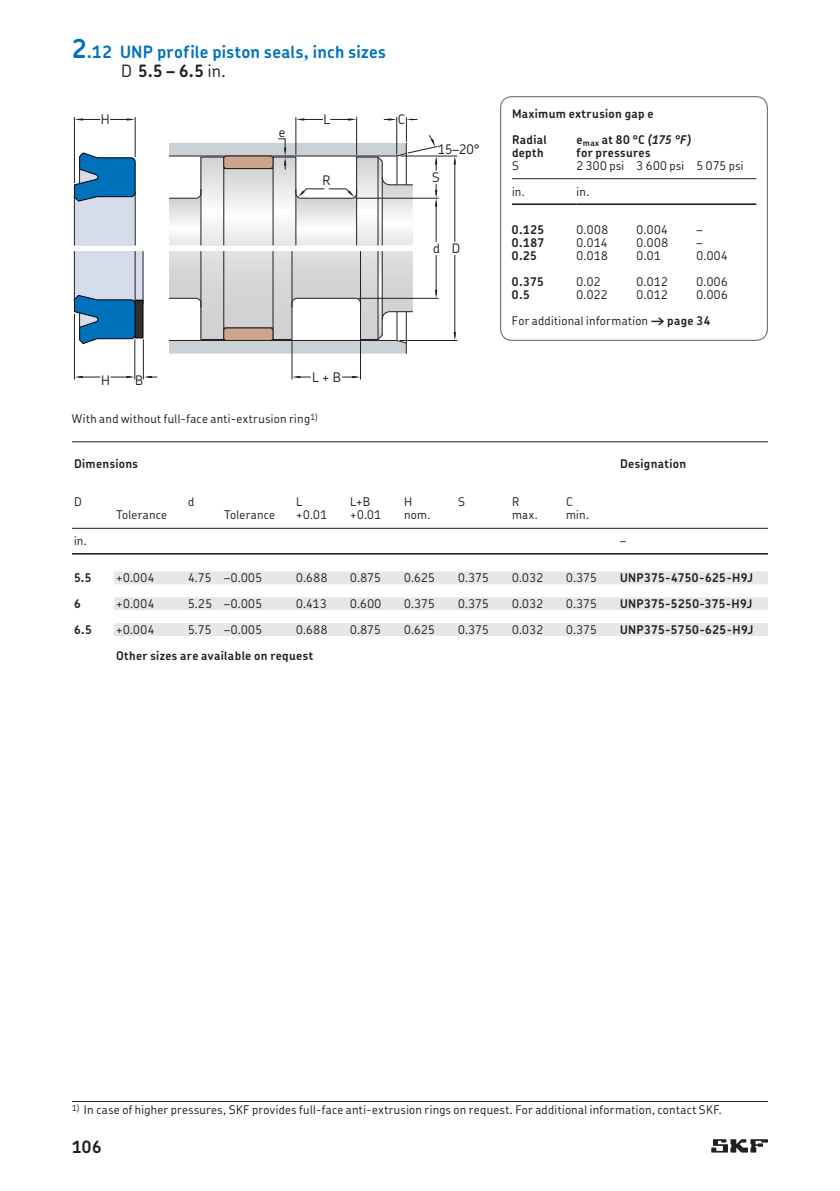
<style>
.page{position:relative;width:840px;height:1191px;background:#fff}
.page>*{position:absolute;margin:0;border:0;box-sizing:border-box;transform-origin:0 0}
.t1{font:700 17px/19.2px "SKF Chevin Catalogue";letter-spacing:.02em;color:#0072bc}
.t2{font:700 17px "SKF Chevin Catalogue";color:#231f20}
.t3{font:13.2px "SKF Chevin Catalogue";color:#231f20}
.t4{font:12px/25.8px "SKF Chevin Catalogue";letter-spacing:.03em;color:#231f20}
.t5{font:700 12px/25.8px "SKF Chevin Catalogue";letter-spacing:.03em;color:#231f20}
.s1{font-size:26px}
.s2{font-weight:400;color:#231f20}
.s3{color:#231f20}
.s4{font-style:italic}
.s5{font-weight:700}
</style>
<div class="page">
<svg style="left:114px;top:571px;width:654px;height:65px;fill:#e6e7e9"></svg>
<hr style="left:72px;top:1101px;width:696px;height:1px;background:#231f20">
<div style="left:74px;top:251px;width:69px;height:52px;background:#d7dcea"></div>
<div style="left:74px;top:192px;width:61px;height:53px;background:#d7dcea"></div>
<hr style="left:401px;top:156px;width:56px;height:1px;background:#231f20">
<hr style="left:454px;top:159px;width:1px;height:82px;background:#231f20">
<svg style="left:454px;top:156px;width:2px;height:8px"></svg>
<hr style="left:74px;top:117px;width:1px;height:66px;background:#231f20">
<hr style="left:135px;top:117px;width:1px;height:40px;background:#231f20">
<svg style="left:74px;top:118px;width:26px;height:3px"></svg>
<svg style="left:110px;top:118px;width:25px;height:3px"></svg>
<div style="left:135px;top:300px;width:8px;height:38px;background:#312f30"></div>
<div style="left:135px;top:300px;width:8px;height:38px;border:1px solid #000001"></div>
<hr style="left:400px;top:340px;width:57px;height:1px;background:#231f20">
<hr style="left:454px;top:255px;width:1px;height:82px;background:#231f20">
<hr style="left:359px;top:298px;width:79px;height:1px;background:#231f20">
<hr style="left:436px;top:255px;width:1px;height:40px;background:#231f20">
<svg style="left:435px;top:290px;width:2px;height:8px"></svg>
<hr style="left:292px;top:341px;width:1px;height:38px;background:#231f20">
<hr style="left:360px;top:341px;width:1px;height:38px;background:#231f20">
<svg style="left:292px;top:376px;width:18px;height:2px"></svg>
<svg style="left:342px;top:376px;width:18px;height:2px"></svg>
<hr style="left:74px;top:314px;width:1px;height:65px;background:#231f20">
<hr style="left:143px;top:339px;width:1px;height:40px;background:#231f20">
<svg style="left:75px;top:376px;width:25px;height:2px"></svg>
<svg style="left:111px;top:376px;width:23px;height:2px"></svg>
<hr style="left:134px;top:339px;width:1px;height:40px;background:#231f20">
<hr style="left:74px;top:195px;width:1px;height:50px;background:#231f20">
<hr style="left:135px;top:192px;width:1px;height:53px;background:#231f20">
<svg style="left:74px;top:152px;width:62px;height:50px"></svg>
<hr style="left:74px;top:251px;width:1px;height:51px;background:#231f20">
<hr style="left:135px;top:251px;width:1px;height:53px;background:#231f20">
<hr style="left:143px;top:251px;width:1px;height:53px;background:#231f20">
<svg style="left:74px;top:294px;width:62px;height:50px"></svg>
<svg style="left:144px;top:376px;width:13px;height:2px"></svg>
<svg style="left:169px;top:117px;width:269px;height:128px"></svg>
<svg style="left:169px;top:251px;width:245px;height:103px"></svg>
<hr style="left:72px;top:441px;width:696px;height:1px;background:#231f20">
<hr style="left:72px;top:528px;width:276px;height:1px;background:#231f20">
<hr style="left:72px;top:553px;width:276px;height:1px;background:#231f20">
<hr style="left:348px;top:528px;width:54px;height:1px;background:#231f20">
<hr style="left:348px;top:553px;width:54px;height:1px;background:#231f20">
<hr style="left:402px;top:528px;width:54px;height:1px;background:#231f20">
<hr style="left:402px;top:553px;width:54px;height:1px;background:#231f20">
<hr style="left:456px;top:528px;width:54px;height:1px;background:#231f20">
<hr style="left:456px;top:553px;width:54px;height:1px;background:#231f20">
<hr style="left:510px;top:528px;width:54px;height:1px;background:#231f20">
<hr style="left:510px;top:553px;width:54px;height:1px;background:#231f20">
<hr style="left:564px;top:528px;width:54px;height:1px;background:#231f20">
<hr style="left:564px;top:553px;width:54px;height:1px;background:#231f20">
<hr style="left:618px;top:528px;width:150px;height:1px;background:#231f20">
<hr style="left:618px;top:553px;width:150px;height:1px;background:#231f20">
<div style="left:500px;top:96px;width:268px;height:245px;border:1px solid #76787b;border-radius:11px"></div>
<hr style="left:512px;top:178px;width:65px;height:1px;background:#231f20">
<hr style="left:512px;top:203px;width:65px;height:2px;background:#231f20">
<hr style="left:577px;top:178px;width:179px;height:1px;background:#231f20">
<hr style="left:577px;top:203px;width:179px;height:2px;background:#231f20">
<svg style="left:711px;top:1139px;width:57px;height:13px"></svg>
<h1 class="t1" style="left:121px;top:41px;width:266px;text-indent:-49px"><span class="s1">2</span>.12 UNP profile piston seals, inch sizes<br><span class="s2">D</span> <span class="s3">5.5 – 6.5</span> <span class="s2">in.</span></h1>
<p class="t3" style="left:101px;top:111px;width:10px">H</p>
<p class="t3" style="left:324px;top:110px;width:8px">L</p>
<p class="t3" style="left:398px;top:110px;width:9px">C</p>
<p class="t3" style="left:279px;top:124px;width:8px">e</p>
<p class="t3" style="left:323px;top:171px;width:9px">R</p>
<p class="t3" style="left:438px;top:141px;width:43px">15–20°</p>
<p class="t3" style="left:432px;top:169px;width:9px">S</p>
<p class="t3" style="left:433px;top:240px;width:8px">d</p>
<p class="t3" style="left:452px;top:240px;width:10px">D</p>
<p class="t3" style="left:101px;top:371px;width:10px">H</p>
<p class="t3" style="left:135px;top:371px;width:10px">B</p>
<p class="t3" style="left:312px;top:369px;width:31px">L + B</p>
<p class="t4" style="left:72px;top:405px;width:247px">With and without full-face anti-extrusion ring<sup>1)</sup></p>
<p class="t5" style="left:512px;top:100px;width:143px">Maximum extrusion gap e<br>Radial</p>
<p class="t5" style="left:512px;top:139px;width:33px">depth</p>
<p class="t5" style="left:577px;top:133px;width:116px;line-height:13px">e<sub>max</sub> at 80 °C <span class="s4">(175 °F) </span>for pressures</p>
<p class="t4" style="left:512px;top:152px;width:8px">S</p>
<p class="t4" style="left:577px;top:152px;width:169px">2 300 psi 3 600 psi 5 075 psi</p>
<p class="t4" style="left:512px;top:178px;width:14px">in.</p>
<p class="t4" style="left:577px;top:178px;width:14px">in.</p>
<p class="t5" style="left:512px;top:217px;width:34px">0.125</p>
<p class="t4" style="left:577px;top:217px;width:33px">0.008</p>
<p class="t4" style="left:637px;top:217px;width:33px">0.004</p>
<p class="t4" style="left:696px;top:217px;width:7px">–</p>
<p class="t5" style="left:512px;top:230px;width:34px">0.187</p>
<p class="t4" style="left:577px;top:230px;width:33px">0.014</p>
<p class="t4" style="left:637px;top:230px;width:33px">0.008</p>
<p class="t4" style="left:696px;top:230px;width:7px">–</p>
<p class="t5" style="left:512px;top:242px;width:27px">0.25</p>
<p class="t4" style="left:577px;top:243px;width:33px">0.018</p>
<p class="t4" style="left:637px;top:243px;width:26px">0.01</p>
<p class="t4" style="left:696px;top:243px;width:33px">0.004</p>
<p class="t5" style="left:512px;top:268px;width:33px">0.375</p>
<p class="t4" style="left:577px;top:268px;width:25px">0.02</p>
<p class="t4" style="left:637px;top:268px;width:33px">0.012</p>
<p class="t4" style="left:696px;top:268px;width:33px">0.006</p>
<p class="t5" style="left:512px;top:281px;width:19px">0.5</p>
<p class="t4" style="left:577px;top:281px;width:33px">0.022</p>
<p class="t4" style="left:637px;top:281px;width:33px">0.012</p>
<p class="t4" style="left:512px;top:281px;width:217px;text-indent:184px">0.006<br>For additional information <span class="s5">† page 34</span></p>
<p class="t5" style="left:74px;top:450px;width:66px">Dimensions</p>
<p class="t5" style="left:620px;top:450px;width:68px">Designation</p>
<p class="t4" style="left:74px;top:489px;width:9px">D</p>
<p class="t4" style="left:188px;top:489px;width:8px">d</p>
<p class="t4" style="left:296px;top:489px;width:8px">L</p>
<p class="t4" style="left:350px;top:489px;width:22px">L+B</p>
<p class="t4" style="left:404px;top:489px;width:10px">H</p>
<p class="t4" style="left:458px;top:489px;width:8px">S</p>
<p class="t4" style="left:512px;top:489px;width:9px">R</p>
<p class="t4" style="left:566px;top:489px;width:8px">C</p>
<p class="t4" style="left:116px;top:502px;width:53px">Tolerance</p>
<p class="t4" style="left:224px;top:502px;width:53px">Tolerance</p>
<p class="t4" style="left:296px;top:502px;width:33px">+0.01</p>
<p class="t4" style="left:350px;top:502px;width:33px">+0.01</p>
<p class="t4" style="left:404px;top:502px;width:28px">nom.</p>
<p class="t4" style="left:512px;top:502px;width:27px">max.</p>
<p class="t4" style="left:566px;top:502px;width:24px">min.</p>
<p class="t4" style="left:74px;top:527px;width:14px">in.</p>
<p class="t4" style="left:620px;top:527px;width:7px">–</p>
<p class="t5" style="left:74px;top:564px;width:19px">5.5</p>
<p class="t4" style="left:116px;top:564px;width:40px">+0.004</p>
<p class="t4" style="left:188px;top:564px;width:76px">4.75 –0.005</p>
<p class="t4" style="left:296px;top:564px;width:33px">0.688</p>
<p class="t4" style="left:350px;top:564px;width:32px">0.875</p>
<p class="t4" style="left:404px;top:564px;width:32px">0.625</p>
<p class="t4" style="left:458px;top:564px;width:32px">0.375</p>
<p class="t4" style="left:512px;top:564px;width:33px">0.032</p>
<p class="t4" style="left:566px;top:564px;width:32px">0.375</p>
<p class="t5" style="left:620px;top:564px;width:134px">UNP375-4750-625-H9J</p>
<p class="t5" style="left:74px;top:590px;width:8px">6</p>
<p class="t4" style="left:116px;top:590px;width:40px">+0.004</p>
<p class="t4" style="left:188px;top:590px;width:76px">5.25 –0.005</p>
<p class="t4" style="left:296px;top:590px;width:32px">0.413</p>
<p class="t4" style="left:350px;top:590px;width:33px">0.600</p>
<p class="t4" style="left:404px;top:590px;width:32px">0.375</p>
<p class="t4" style="left:458px;top:590px;width:32px">0.375</p>
<p class="t4" style="left:512px;top:590px;width:33px">0.032</p>
<p class="t4" style="left:566px;top:590px;width:32px">0.375</p>
<p class="t5" style="left:620px;top:590px;width:134px">UNP375-5250-375-H9J</p>
<p class="t5" style="left:74px;top:616px;width:19px">6.5</p>
<p class="t4" style="left:116px;top:616px;width:40px">+0.004</p>
<p class="t4" style="left:188px;top:616px;width:76px">5.75 –0.005</p>
<p class="t4" style="left:296px;top:616px;width:33px">0.688</p>
<p class="t4" style="left:350px;top:616px;width:32px">0.875</p>
<p class="t4" style="left:404px;top:616px;width:32px">0.625</p>
<p class="t4" style="left:458px;top:616px;width:32px">0.375</p>
<p class="t4" style="left:512px;top:616px;width:33px">0.032</p>
<p class="t4" style="left:566px;top:616px;width:32px">0.375</p>
<p class="t5" style="left:620px;top:616px;width:135px">UNP375-5750-625-H9J</p>
<p class="t5" style="left:116px;top:642px;width:199px">Other sizes are available on request</p>
<p class="t4" style="left:72px;top:1096px;width:651px"><sup>1)</sup> In case of higher pressures, SKF provides full-face anti-extrusion rings on request. For additional information, contact SKF.</p>
<h1 class="t2" style="left:72px;top:1135px;width:31px">106</h1>
</div>
